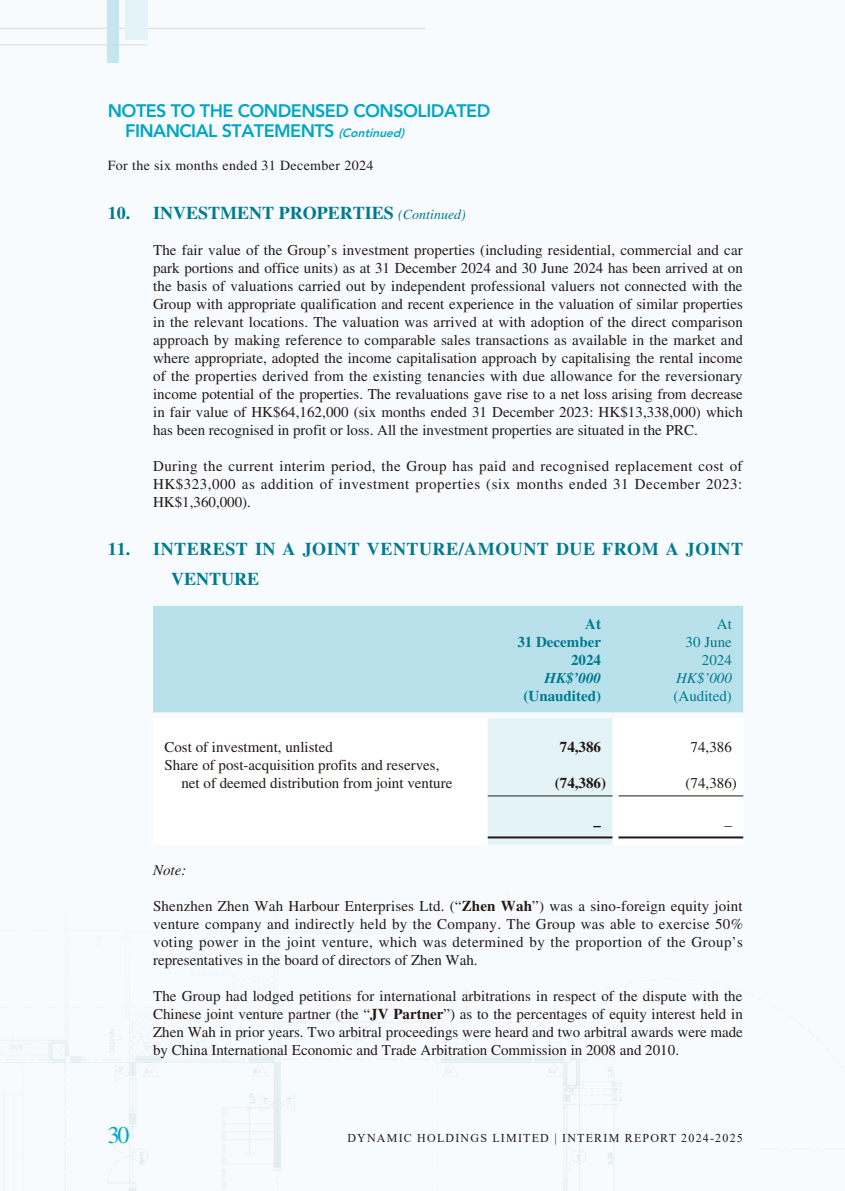
<style>
.page{position:relative;width:845px;height:1191px;background:#fff}
.page>*{position:absolute;margin:0;border:0;box-sizing:border-box;transform-origin:0 0}
.t1{font:24px "Times LT Std";color:#00a7c4}
.t2{font:800 18px/20px "Avenir LT Std";letter-spacing:-.03em;color:#00a7c4}
.t3{font:700 18px/30px "Times LT Std";letter-spacing:.03em;color:#007a90}
.t4{font:700 18px "Times LT Std";color:#007a90}
.t5{font:15px/18px "Times LT Std";color:#231916;text-align:justify}
.t6{font:700 15px/18px "Times LT Std";color:#007a90;text-align:right}
.t7{font:15px/18px "Times LT Std";color:#007a90;text-align:right}
.t8{font:700 15px "Times LT Std";color:#231916}
.t9{font:italic 700 15px "Times LT Std";color:#007a90}
.t10{font:italic 15px "Times LT Std";color:#007a90}
.t11{font:italic 15px "Times LT Std";color:#231916}
.t12{font:14px "Times LT Std";letter-spacing:.025em;color:#231916}
.t13{font:12px "Times New Roman";letter-spacing:.1em;color:#231916}
.s1{font-style:italic;font-size:12px}
.s2{font-weight:400;font-style:italic;font-size:14px}
.s3{font-weight:700}
</style>
<div class="page">
<img style="left:0;top:0;width:845px;height:1191px">
<hr style="left:0;top:28px;width:425px;height:1px;background:#d4dcdf">
<div style="left:125px;top:0;width:22px;height:40px;background:#e3f3f7"></div>
<div style="left:108px;top:0;width:11px;height:62px;background:#c4e6ee"></div>
<hr style="left:0;top:44px;width:147px;height:1px;background:#d4dcdf">
<div style="left:153px;top:606px;width:590px;height:106px;background:#b9e1eb"></div>
<svg style="left:153px;top:718px;width:590px;height:126px"></svg>
<div style="left:488px;top:718px;width:124px;height:126px;background:#e3f3f7"></div>
<hr style="left:488px;top:795px;width:124px;height:1px;background:#231916">
<hr style="left:618px;top:795px;width:125px;height:1px;background:#231916">
<hr style="left:488px;top:836px;width:124px;height:2px;background:#231916">
<hr style="left:618px;top:836px;width:125px;height:2px;background:#231916">
<p class="t2" style="left:125px;top:101px;width:367px;text-indent:-17px">NOTES TO THE CONDENSED CONSOLIDATED<br>FINANCIAL STATEMENTS <span class="s1">(Continued)</span></p>
<p class="t12" style="left:108px;top:158px;width:267px">For the six months ended 31 December 2024</p>
<p class="t4" style="left:108px;top:202px;width:360px">10. INVESTMENT PROPERTIES <span class="s2">(Continued)</span></p>
<p class="t5" style="left:153px;top:241px;width:591px">The fair value of the Group’s investment properties (including residential, commercial and car park portions and office units) as at 31 December 2024 and 30 June 2024 has been arrived at on the basis of valuations carried out by independent professional valuers not connected with the Group with appropriate qualification and recent experience in the valuation of similar properties in the relevant locations. The valuation was arrived at with adoption of the direct comparison approach by making reference to comparable sales transactions as available in the market and where appropriate, adopted the income capitalisation approach by capitalising the rental income of the properties derived from the existing tenancies with due allowance for the reversionary income potential of the properties. The revaluations gave rise to a net loss arising from decrease in fair value of HK$64,162,000 (six months ended 31 December 2023: HK$13,338,000) which has been recognised in profit or loss. All the investment properties are situated in the PRC.</p>
<p class="t5" style="left:153px;top:457px;width:591px">During the current interim period, the Group has paid and recognised replacement cost of HK$323,000 as addition of investment properties (six months ended 31 December 2023:<br>HK$1,360,000).</p>
<p class="t3" style="left:171px;top:534px;width:573px;text-indent:-63px">11. INTEREST IN A JOINT VENTURE/AMOUNT DUE FROM A JOINT<br>VENTURE</p>
<p class="t6" style="left:517px;top:615px;width:85px">At<br>31 December<br>2024</p>
<p class="t7" style="left:685px;top:615px;width:48px">At<br>30 June<br>2024</p>
<p class="t9" style="left:544px;top:669px;width:58px">HK$’000</p>
<p class="t10" style="left:676px;top:670px;width:57px">HK$’000</p>
<p class="t6" style="left:523px;top:687px;width:79px">(Unaudited)</p>
<p class="t7" style="left:673px;top:687px;width:60px">(Audited)</p>
<p class="t5" style="left:164px;top:737px;width:170px">Cost of investment, unlisted</p>
<p class="t8" style="left:560px;top:738px;width:43px">74,386</p>
<p class="t5" style="left:690px;top:737px;width:43px">74,386</p>
<p class="t5" style="left:181px;top:755px;width:272px;text-indent:-17px">Share of post-acquisition profits and reserves, net of deemed distribution from joint venture</p>
<p class="t8" style="left:555px;top:774px;width:53px">(74,386)</p>
<p class="t5" style="left:685px;top:773px;width:53px">(74,386)</p>
<p class="t8" style="left:593px;top:816px;width:9px">–</p>
<p class="t5" style="left:724px;top:815px;width:9px">–</p>
<p class="t11" style="left:153px;top:862px;width:35px">Note:</p>
<p class="t5" style="left:153px;top:897px;width:591px">Shenzhen Zhen Wah Harbour Enterprises Ltd. (“<span class="s3">Zhen Wah</span>”) was a sino-foreign equity joint venture company and indirectly held by the Company. The Group was able to exercise 50% voting power in the joint venture, which was determined by the proportion of the Group’s representatives in the board of directors of Zhen Wah.</p>
<p class="t5" style="left:153px;top:987px;width:591px">The Group had lodged petitions for international arbitrations in respect of the dispute with the Chinese joint venture partner (the “<span class="s3">JV Partner</span>”) as to the percentages of equity interest held in Zhen Wah in prior years. Two arbitral proceedings were heard and two arbitral awards were made by China International Economic and Trade Arbitration Commission in 2008 and 2010.</p>
<h1 class="t1" style="left:108px;top:1121px;width:23px">30</h1>
<p class="t13" style="left:347px;top:1129px;width:397px">DYNAMIC HOLDINGS LIMITED | INTERIM REPORT 2024-2025</p>
</div>
